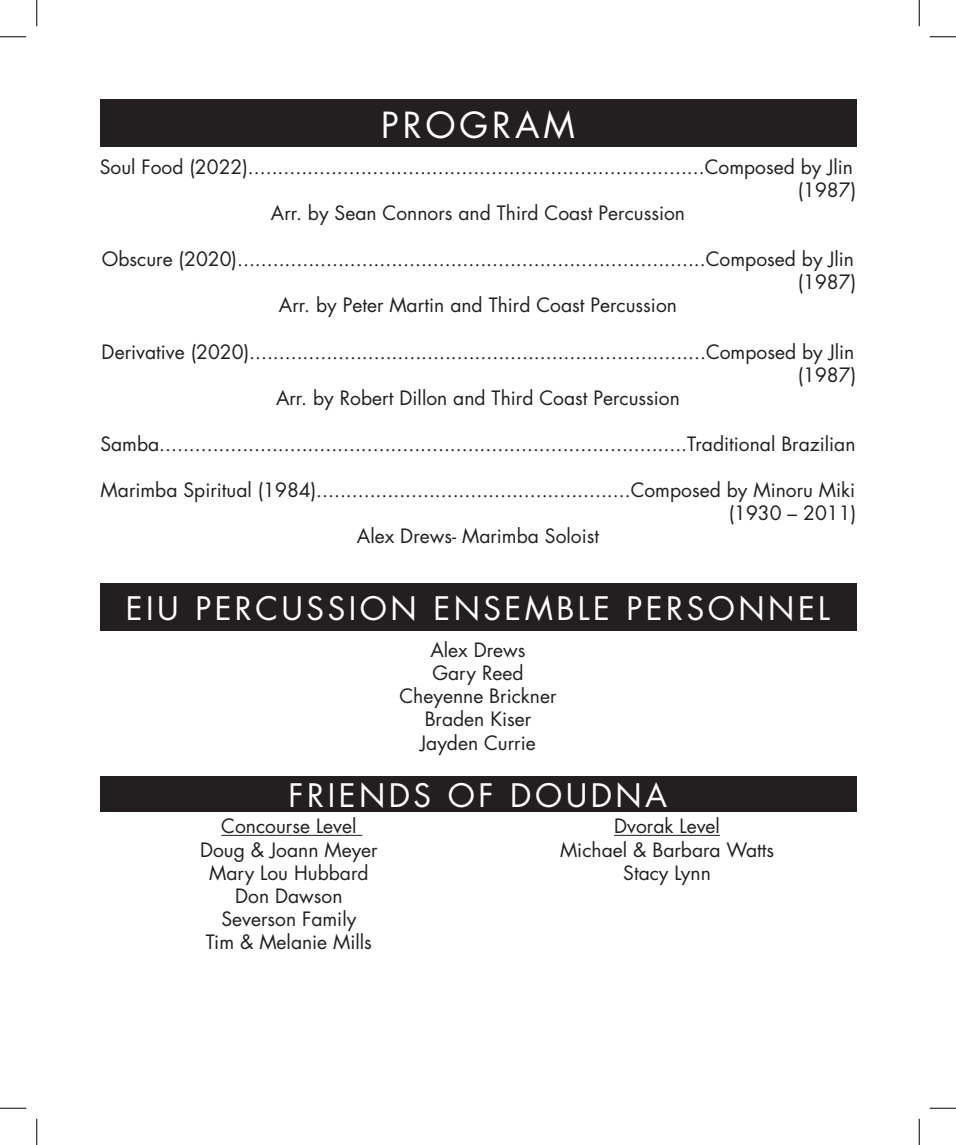
<style>
.page{position:relative;width:956px;height:1145px;background:#fff}
.page>*{position:absolute;margin:0;border:0;box-sizing:border-box;transform-origin:0 0}
.t1{font:35px "Futura Std";letter-spacing:.11em;color:#fff}
.t2{font:31.5px "Futura Std";letter-spacing:.11em;color:#fff}
.t3{font:19.25px "Futura Std";color:#231f20}
</style>
<div class="page">
<div style="left:100px;top:100px;width:756px;height:47px;background:#231f20"></div>
<div style="left:100px;top:583px;width:756px;height:47px;background:#231f20"></div>
<div style="left:100px;top:776px;width:756px;height:36px;background:#231f20"></div>
<hr style="left:221px;top:835px;width:141px;height:1px;background:#231f20">
<hr style="left:614px;top:835px;width:106px;height:1px;background:#231f20">
<svg style="left:0;top:36px;width:26px;height:1px"></svg>
<svg style="left:929px;top:36px;width:27px;height:1px"></svg>
<svg style="left:0;top:1107px;width:26px;height:1px"></svg>
<svg style="left:929px;top:1107px;width:27px;height:1px"></svg>
<svg style="left:36px;top:0;width:1px;height:26px"></svg>
<svg style="left:36px;top:1118px;width:1px;height:26px"></svg>
<svg style="left:918px;top:0;width:1px;height:26px"></svg>
<svg style="left:918px;top:1118px;width:1px;height:26px"></svg>
<p class="t1" style="left:381px;top:103px;width:195px">PROGRAM</p>
<p class="t3" style="left:100px;top:154px;width:754px">Soul Food (2022).............................................................................Composed by Jlin</p>
<p class="t3" style="left:797px;top:177px;width:60px">(1987)</p>
<p class="t3" style="left:271px;top:200px;width:415px">Arr. by Sean Connors and Third Coast Percussion</p>
<p class="t3" style="left:102px;top:247px;width:753px">Obscure (2020)...............................................................................Composed by Jlin</p>
<p class="t3" style="left:797px;top:270px;width:60px">(1987)</p>
<p class="t3" style="left:279px;top:293px;width:399px">Arr. by Peter Martin and Third Coast Percussion</p>
<p class="t3" style="left:102px;top:339px;width:754px">Derivative (2020).............................................................................Composed by Jlin</p>
<p class="t3" style="left:797px;top:362px;width:60px">(1987)</p>
<p class="t3" style="left:276px;top:385px;width:405px">Arr. by Robert Dillon and Third Coast Percussion</p>
<p class="t3" style="left:100px;top:431px;width:756px">Samba.........................................................................................Traditional Brazilian</p>
<p class="t3" style="left:101px;top:478px;width:756px">Marimba Spiritual (1984).....................................................Composed by Minoru Miki</p>
<p class="t3" style="left:728px;top:501px;width:129px">(1930 – 2011)</p>
<p class="t3" style="left:357px;top:524px;width:243px">Alex Drews- Marimba Soloist</p>
<p class="t2" style="left:126px;top:588px;width:705px">EIU PERCUSSION ENSEMBLE PERSONNEL</p>
<p class="t3" style="left:430px;top:637px;width:97px">Alex Drews</p>
<p class="t3" style="left:432px;top:661px;width:93px">Gary Reed</p>
<p class="t3" style="left:399px;top:684px;width:159px">Cheyenne Brickner</p>
<p class="t3" style="left:424px;top:707px;width:108px">Braden Kiser</p>
<p class="t3" style="left:420px;top:730px;width:117px">Jayden Currie</p>
<p class="t2" style="left:288px;top:775px;width:380px">FRIENDS OF DOUDNA</p>
<p class="t3" style="left:221px;top:814px;width:137px">Concourse Level</p>
<p class="t3" style="left:200px;top:837px;width:179px">Doug &amp; Joann Meyer</p>
<p class="t3" style="left:209px;top:860px;width:161px">Mary Lou Hubbard</p>
<p class="t3" style="left:235px;top:883px;width:109px">Don Dawson</p>
<p class="t3" style="left:221px;top:906px;width:136px">Severson Family</p>
<p class="t3" style="left:206px;top:929px;width:168px">Tim &amp; Melanie Mills</p>
<p class="t3" style="left:614px;top:814px;width:107px">Dvorak Level</p>
<p class="t3" style="left:560px;top:837px;width:216px">Michael &amp; Barbara Watts</p>
<p class="t3" style="left:623px;top:860px;width:89px">Stacy Lynn</p>
</div>
